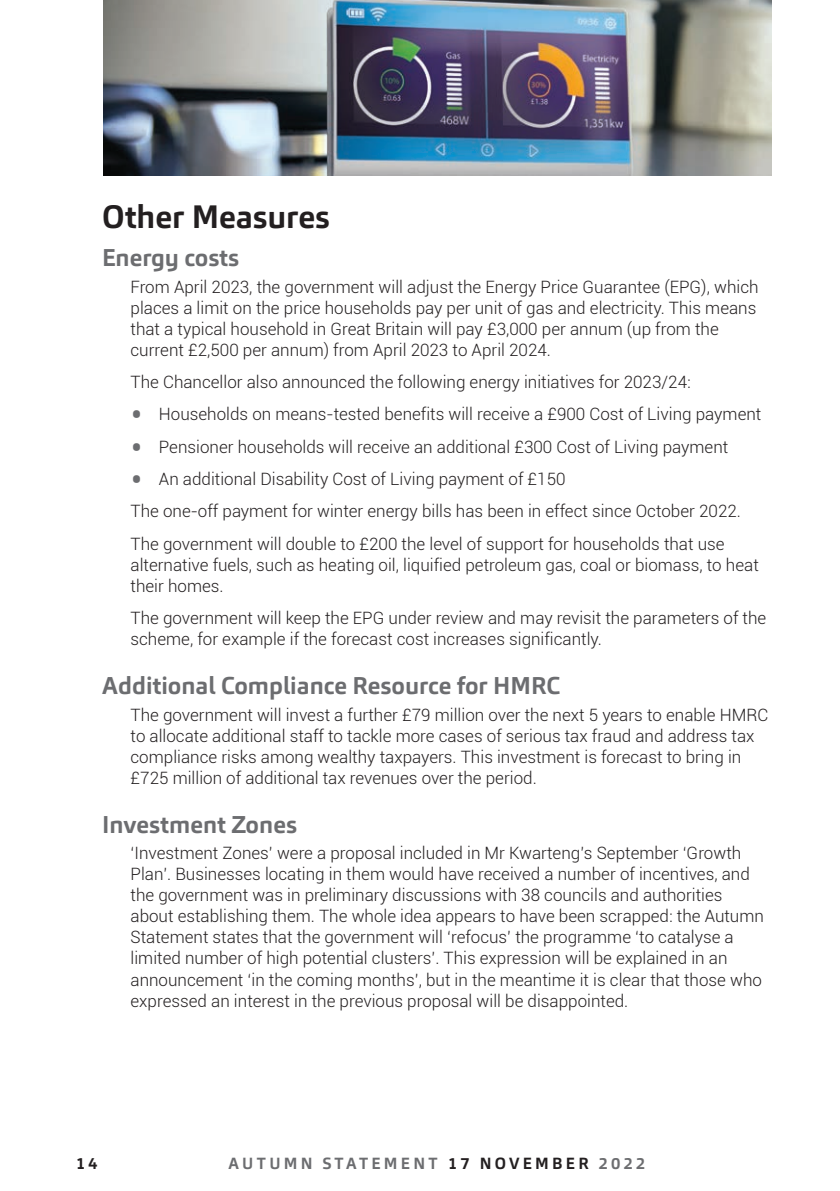
<style>
.page{position:relative;width:840px;height:1191px;background:#fff}
.page>*{position:absolute;margin:0;border:0;box-sizing:border-box;transform-origin:0 0}
.t1{font:700 32px "Carnac";color:#231f20}
.t2{font:700 24px "Carnac";color:#6c6d70}
.t3{font:300 17px/21px "Roboto";color:#231f20}
.t4{font:700 16px "Carnac";letter-spacing:.2em;color:#6c6d70}
.t5{font:700 16px "Carnac";color:#231f20}
.s1{font-size:38px;color:#6c6d70}
.s2{color:#231f20}
</style>
<div class="page">
<img style="left:103px;top:0;width:668px;height:176px">
<h1 class="t1" style="left:102px;top:196px;width:229px">Other Measures</h1>
<h2 class="t2" style="left:102px;top:242px;width:138px">Energy costs</h2>
<p class="t3" style="left:130px;top:275px;width:629px">From April 2023, the government will adjust the Energy Price Guarantee (EPG), which places a limit on the price households pay per unit of gas and electricity. This means that a typical household in Great Britain will pay £3,000 per annum (up from the current £2,500 per annum) from April 2023 to April 2024.</p>
<p class="t3" style="left:130px;top:371px;width:561px">The Chancellor also announced the following energy initiatives for 2023/24:</p>
<p class="t3" style="left:130px;top:403px;width:632px"><span class="s1">•</span> Households on means-tested benefits will receive a £900 Cost of Living payment</p>
<p class="t3" style="left:130px;top:435px;width:599px"><span class="s1">•</span> Pensioner households will receive an additional £300 Cost of Living payment</p>
<p class="t3" style="left:130px;top:462px;width:611px;line-height:32.4px"><span class="s1">•</span> An additional Disability Cost of Living payment of £150<br>The one-off payment for winter energy bills has been in effect since October 2022.<br>The government will double to £200 the level of support for households that use</p>
<p class="t3" style="left:130px;top:553px;width:629px">alternative fuels, such as heating oil, liquified petroleum gas, coal or biomass, to heat their homes.</p>
<p class="t3" style="left:130px;top:607px;width:637px">The government will keep the EPG under review and may revisit the parameters of the scheme, for example if the forecast cost increases significantly.</p>
<h2 class="t2" style="left:102px;top:670px;width:460px">Additional Compliance Resource for HMRC</h2>
<p class="t3" style="left:130px;top:703px;width:639px">The government will invest a further £79 million over the next 5 years to enable HMRC to allocate additional staff to tackle more cases of serious tax fraud and address tax compliance risks among wealthy taxpayers. This investment is forecast to bring in £725 million of additional tax revenues over the period.</p>
<h2 class="t2" style="left:102px;top:809px;width:196px">Investment Zones</h2>
<p class="t3" style="left:130px;top:842px;width:634px">‘Investment Zones’ were a proposal included in Mr Kwarteng’s September ‘Growth Plan’. Businesses locating in them would have received a number of incentives, and the government was in preliminary discussions with 38 councils and authorities about establishing them. The whole idea appears to have been scrapped: the Autumn Statement states that the government will ‘refocus’ the programme ‘to catalyse a limited number of high potential clusters’. This expression will be explained in an announcement ‘in the coming months’, but in the meantime it is clear that those who expressed an interest in the previous proposal will be disappointed.</p>
<p class="t5" style="left:76px;top:1153px;width:23px">14</p>
<p class="t4" style="left:228px;top:1153px;width:418px">AUTUMN STATEMENT <span class="s2">17 NOVEMBER</span> 2022</p>
</div>
